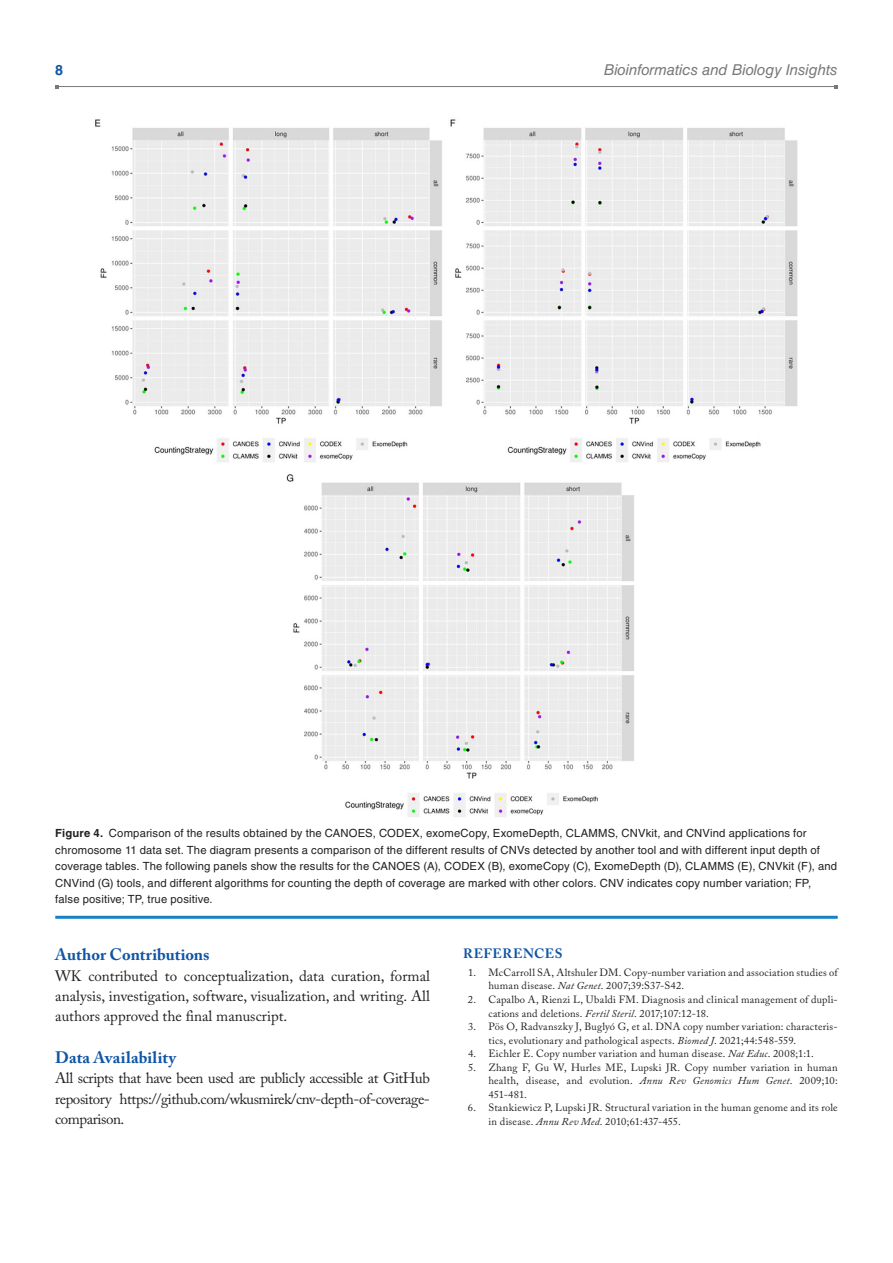
<style>
.page{position:relative;width:893px;height:1263px;background:#fff}
.page>*{position:absolute;margin:0;border:0;box-sizing:border-box;transform-origin:0 0}
.t1{font:700 16.5px "Adobe Caslon Pro";letter-spacing:.005em;color:#1055a4}
.t2{font:15px/20.2px "Adobe Caslon Pro";letter-spacing:-.015em;color:#231f20;text-align:justify}
.t3{font:italic 15px "Helvetica LT Std";letter-spacing:-.005em;color:#76787b}
.t4{font:700 14.25px "Helvetica LT Std";color:#1055a4}
.t5{font:700 13.5px "Adobe Caslon Pro";letter-spacing:.04em;color:#1055a4}
.t6{font:11.25px/16.5px "Helvetica LT Std";letter-spacing:.015em;color:#231f20}
.t7{font:10.5px/13.5px "Adobe Caslon Pro";letter-spacing:.02em;color:#231f20}
.s1{font-weight:700}
.s2{font-style:italic}
</style>
<div class="page">
<hr style="left:57px;top:86px;width:779px;height:1px;background:#76787b">
<hr style="left:55px;top:916px;width:783px;height:3px;background:#1582c5">
<img style="left:95px;top:119px;width:703px;height:699px">
<h3 class="t4" style="left:55px;top:61px;width:9px">8</h3>
<h2 class="t3" style="left:604px;top:61px;width:235px">Bioinformatics and Biology Insights</h2>
<p class="t6" style="left:55px;top:825px;width:783px"><span class="s1">Figure 4.</span> Comparison of the results obtained by the CANOES, CODEX, exomeCopy, ExomeDepth, CLAMMS, CNVkit, and CNVind applications for chromosome 11 data set. The diagram presents a comparison of the different results of CNVs detected by another tool and with different input depth of coverage tables. The following panels show the results for the CANOES (A), CODEX (B), exomeCopy (C), ExomeDepth (D), CLAMMS (E), CNVkit (F), and CNVind (G) tools, and different algorithms for counting the depth of coverage are marked with other colors. CNV indicates copy number variation; FP, false positive; TP, true positive.</p>
<h1 class="t1" style="left:55px;top:945px;width:156px">Author Contributions</h1>
<h2 class="t2" style="left:55px;top:965px;width:376px">WK contributed to conceptualization, data curation, formal analysis, investigation, software, visualization, and writing. All authors approved the final manuscript.</h2>
<h1 class="t1" style="left:55px;top:1048px;width:122px">Data Availability</h1>
<h2 class="t2" style="left:55px;top:1068px;width:376px">All scripts that have been used are publicly accessible at GitHub repository https://github.com/wkusmirek/cnv-depth-of-coverage&shy;comparison.</h2>
<p class="t5" style="left:463px;top:946px;width:101px">References</p>
<p class="t7" style="left:488px;top:965px;width:351px;text-indent:-20px">1. McCarroll SA, Altshuler DM. Copy-number variation and association studies of human disease. <span class="s2">Nat Genet</span>. 2007;39:S37-S42.</p>
<p class="t7" style="left:488px;top:992px;width:351px;text-indent:-21px">2. Capalbo A, Rienzi L, Ubaldi FM. Diagnosis and clinical management of dupli&shy;cations and deletions. <span class="s2">Fertil Steril</span>. 2017;107:12-18.</p>
<p class="t7" style="left:488px;top:1019px;width:351px;text-indent:-20px">3. Pös O, Radvanszky J, Buglyó G, et al. DNA copy number variation: characteris&shy;tics, evolutionary and pathological aspects. <span class="s2">Biomed J</span>. 2021;44:548-559.</p>
<p class="t7" style="left:468px;top:1047px;width:347px">4. Eichler E. Copy number variation and human disease. <span class="s2">Nat Educ</span>. 2008;1:1.</p>
<p class="t7" style="left:488px;top:1060px;width:351px;text-align:justify;text-indent:-20px">5. Zhang F, Gu W, Hurles ME, Lupski JR. Copy number variation in human health, disease, and evolution. <span class="s2">Annu Rev Genomics Hum Genet</span>. 2009;10:<br>451-481.</p>
<p class="t7" style="left:488px;top:1101px;width:351px;text-indent:-21px">6. Stankiewicz P, Lupski JR. Structural variation in the human genome and its role in disease. <span class="s2">Annu Rev Med</span>. 2010;61:437-455.</p>
</div>
